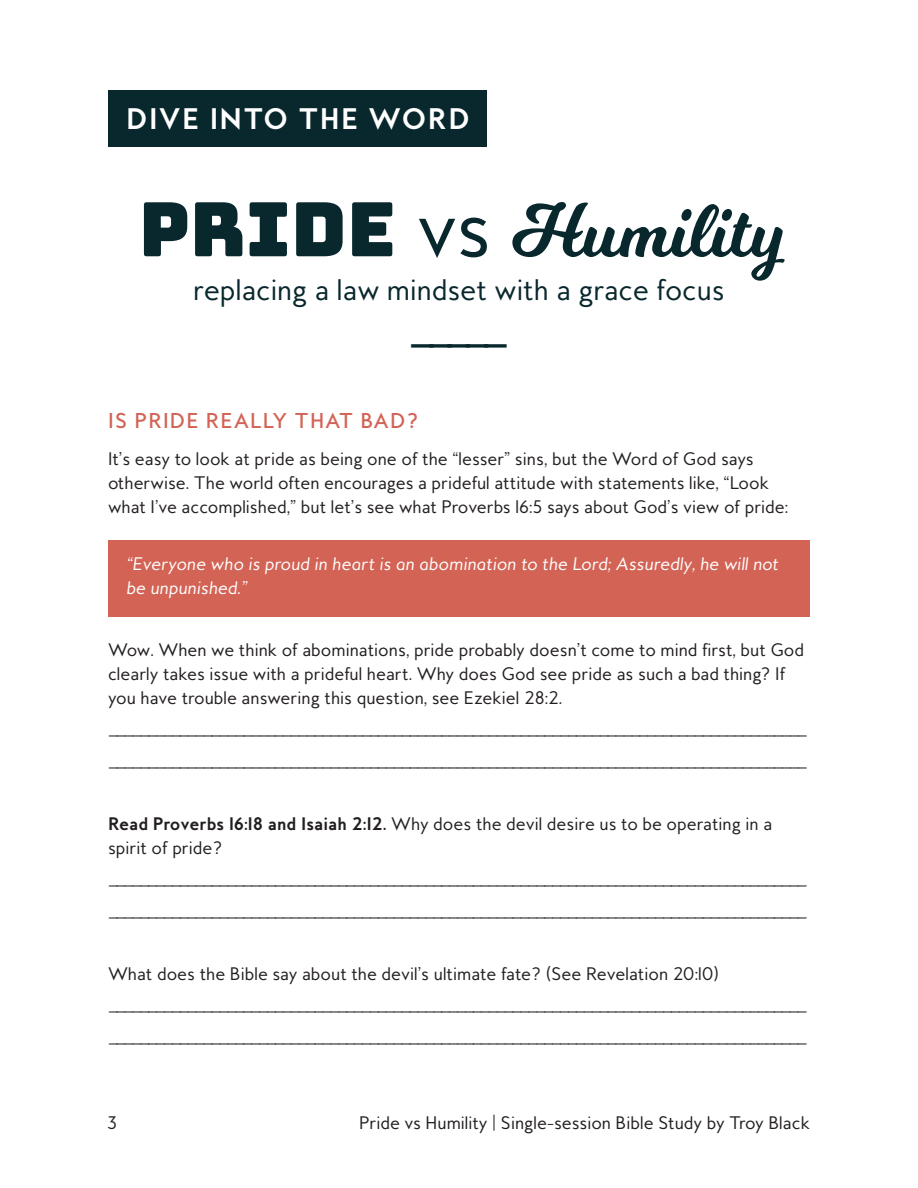
<style>
.page{position:relative;width:918px;height:1188px;background:#fff}
.page>*{position:absolute;margin:0;border:0;box-sizing:border-box;transform-origin:0 0}
.t1{font:75px "Milkshake";color:#09282e}
.t2{font:500 42px "MB Empire";color:#09282e}
.t3{font:27px "MB Empire";color:#09282e}
.t4{font:700 27px "MB Empire";letter-spacing:.05em;color:#fff}
.t5{font:500 19.5px "MB Empire";letter-spacing:.05em;color:#d36355}
.t6{font:16.5px/24px "MB Empire";color:#231f20}
.t7{font:italic 16.5px/24px "MB Empire";color:#fff}
.s1{font-family:"Bungee"}
.s2{font-family:"MB Empire"}
.s3{font-weight:700}
</style>
<div class="page">
<div style="left:108px;top:90px;width:379px;height:56px;background:#08282d"></div>
<div style="left:108px;top:540px;width:702px;height:77px;background:#d36355"></div>
<h3 class="t4" style="left:126px;top:101px;width:346px">DIVE INTO THE WORD</h3>
<h1 class="t1" style="left:139px;top:178px;width:642px"><span class="s1">PRIDE</span> <span class="s2">vs</span> Humility</h1>
<h3 class="t3" style="left:193px;top:272px;width:533px">replacing a law mindset with a grace focus</h3>
<h2 class="t2" style="left:409px;top:300px;width:101px">_____</h2>
<p class="t5" style="left:108px;top:408px;width:312px">IS PRIDE REALLY THAT BAD?</p>
<p class="t6" style="left:108px;top:447px;width:682px">It’s easy to look at pride as being one of the “lesser” sins, but the Word of God says otherwise. The world often encourages a prideful attitude with statements like, “Look what I’ve accomplished,” but let’s see what Proverbs 16:5 says about God’s view of pride:</p>
<p class="t7" style="left:126px;top:552px;width:654px">“Everyone who is proud in heart is an abomination to the Lord; Assuredly, he will not be unpunished.”</p>
<p class="t6" style="left:108px;top:638px;width:698px">Wow. When we think of abominations, pride probably doesn’t come to mind first, but God clearly takes issue with a prideful heart. Why does God see pride as such a bad thing? If you have trouble answering this question, see Ezekiel 28:2.</p>
<p class="t6" style="left:108px;top:713px;width:701px;line-height:31.5px">________________________________________________________________________________________ ________________________________________________________________________________________</p>
<p class="t6" style="left:108px;top:812px;width:666px"><span class="s3">Read Proverbs 16:18 and Isaiah 2:12.</span> Why does the devil desire us to be operating in a spirit of pride?</p>
<p class="t6" style="left:108px;top:863px;width:701px;line-height:31.5px">________________________________________________________________________________________ ________________________________________________________________________________________</p>
<p class="t6" style="left:108px;top:958px;width:701px;line-height:31.5px">What does the Bible say about the devil’s ultimate fate? (See Revelation 20:10) ________________________________________________________________________________________ ________________________________________________________________________________________</p>
<p class="t6" style="left:107px;top:1111px;width:12px">3</p>
<p class="t6" style="left:359px;top:1111px;width:452px">Pride vs Humility | Single-session Bible Study by Troy Black</p>
</div>
